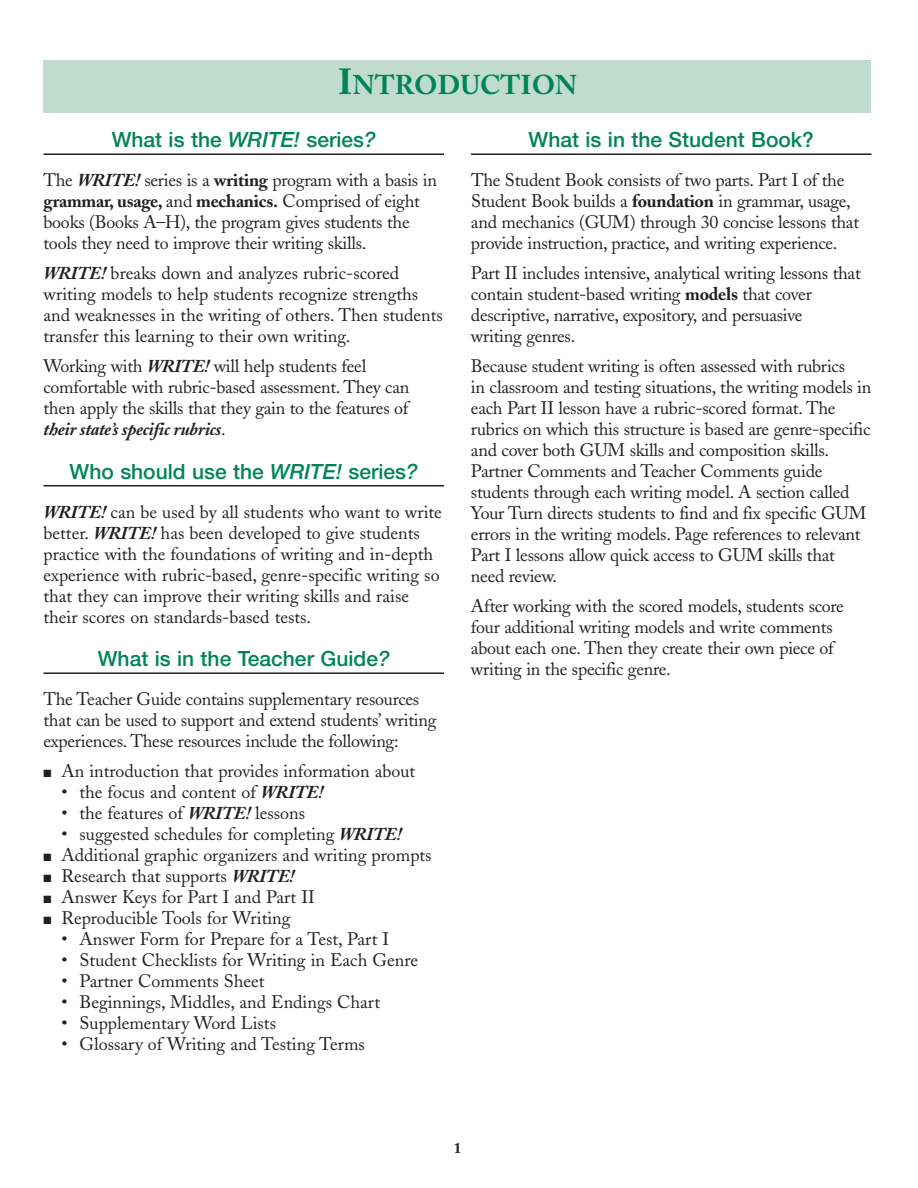
<style>
.page{position:relative;width:918px;height:1188px;background:#fff}
.page>*{position:absolute;margin:0;border:0;box-sizing:border-box;transform-origin:0 0}
.t1{font:700 27px "Adobe Caslon";color:#008457}
.t2{font:500 21px "Helvetica Neue";color:#008457}
.t3{font:18px/21px "Adobe Caslon";letter-spacing:-.015em;color:#231f20}
.t4{font:700 15px "Adobe Caslon";color:#231f20}
.s1{font-size:36px}
.s2{font-style:italic}
.s3{font-weight:700;font-style:italic}
.s4{font-weight:700}
</style>
<div class="page">
<hr style="left:44px;top:153px;width:400px;height:2px;background:#231f20">
<hr style="left:44px;top:485px;width:400px;height:1px;background:#231f20">
<hr style="left:44px;top:672px;width:400px;height:2px;background:#231f20">
<hr style="left:471px;top:153px;width:401px;height:2px;background:#231f20">
<div style="left:44px;top:60px;width:828px;height:52px;background:#c0dcd0"></div>
<h1 class="t1" style="left:338px;top:74px;width:241px"><span class="s1">I</span>NTRODUCTION</h1>
<p class="t2" style="left:112px;top:132px;width:266px">What is the <span class="s2">WRITE!</span> series<span class="s2">?</span></p>
<p class="t3" style="left:44px;top:172px;width:395px">The <span class="s3">WRITE!</span> series is a <span class="s4">writing</span> program with a basis in <span class="s4">grammar, usage,</span> and <span class="s4">mechanics.</span> Comprised of eight books (Books A–H), the program gives students the tools they need to improve their writing skills.</p>
<p class="t3" style="left:44px;top:265px;width:401px"><span class="s3">WRITE!</span> breaks down and analyzes rubric-scored writing models to help students recognize strengths and weaknesses in the writing of others. Then students transfer this learning to their own writing.</p>
<p class="t3" style="left:44px;top:358px;width:367px">Working with <span class="s3">WRITE!</span> will help students feel comfortable with rubric-based assessment. They can then apply the skills that they gain to the features of <span class="s3">their state’s specific rubrics</span>.</p>
<p class="t2" style="left:70px;top:464px;width:350px">Who should use the <span class="s2">WRITE!</span> series<span class="s2">?</span></p>
<p class="t3" style="left:44px;top:504px;width:400px"><span class="s3">WRITE!</span> can be used by all students who want to write better. <span class="s3">WRITE!</span> has been developed to give students practice with the foundations of writing and in-depth experience with rubric-based, genre-specific writing so that they can improve their writing skills and raise their scores on standards-based tests.</p>
<p class="t2" style="left:98px;top:651px;width:293px">What is in the Teacher Guide<span class="s2">?</span></p>
<p class="t3" style="left:44px;top:691px;width:394px">The Teacher Guide contains supplementary resources that can be used to support and extend students’ writing experiences. These resources include the following:</p>
<p class="t3" style="left:44px;top:763px;width:373px">■ An introduction that provides information about</p>
<p class="t3" style="left:62px;top:784px;width:263px">• the focus and content of <span class="s3">WRITE!</span></p>
<p class="t3" style="left:62px;top:805px;width:245px">• the features of <span class="s3">WRITE!</span> lessons</p>
<p class="t3" style="left:62px;top:826px;width:342px">• suggested schedules for completing <span class="s3">WRITE!</span></p>
<p class="t3" style="left:44px;top:847px;width:390px">■ Additional graphic organizers and writing prompts</p>
<p class="t3" style="left:44px;top:868px;width:252px">■ Research that supports <span class="s3">WRITE!</span></p>
<p class="t3" style="left:44px;top:889px;width:273px">■ Answer Keys for Part I and Part II</p>
<p class="t3" style="left:44px;top:910px;width:249px">■ Reproducible Tools for Writing</p>
<p class="t3" style="left:62px;top:931px;width:329px">• Answer Form for Prepare for a Test, Part I</p>
<p class="t3" style="left:62px;top:952px;width:358px">• Student Checklists for Writing in Each Genre</p>
<p class="t3" style="left:62px;top:973px;width:205px">• Partner Comments Sheet</p>
<p class="t3" style="left:62px;top:994px;width:320px">• Beginnings, Middles, and Endings Chart</p>
<p class="t3" style="left:62px;top:1015px;width:216px">• Supplementary Word Lists</p>
<p class="t3" style="left:62px;top:1036px;width:305px">• Glossary of Writing and Testing Terms</p>
<p class="t2" style="left:529px;top:132px;width:287px">What is in the Student Book?</p>
<p class="t3" style="left:471px;top:172px;width:390px">The Student Book consists of two parts. Part I of the Student Book builds a <span class="s4">foundation</span> in grammar, usage, and mechanics (GUM) through 30 concise lessons that provide instruction, practice, and writing experience.</p>
<p class="t3" style="left:471px;top:265px;width:391px">Part II includes intensive, analytical writing lessons that contain student-based writing <span class="s4">models</span> that cover descriptive, narrative, expository, and persuasive<br>writing genres.</p>
<p class="t3" style="left:471px;top:358px;width:402px">Because student writing is often assessed with rubrics<br>in classroom and testing situations, the writing models in each Part II lesson have a rubric-scored format. The rubrics on which this structure is based are genre-specific and cover both GUM skills and composition skills.<br>Partner Comments and Teacher Comments guide students through each writing model. A section called Your Turn directs students to find and fix specific GUM errors in the writing models. Page references to relevant Part I lessons allow quick access to GUM skills that need review.</p>
<p class="t3" style="left:471px;top:598px;width:374px">After working with the scored models, students score four additional writing models and write comments about each one. Then they create their own piece of writing in the specific genre.</p>
<p class="t4" style="left:454px;top:1141px;width:9px">1</p>
</div>
